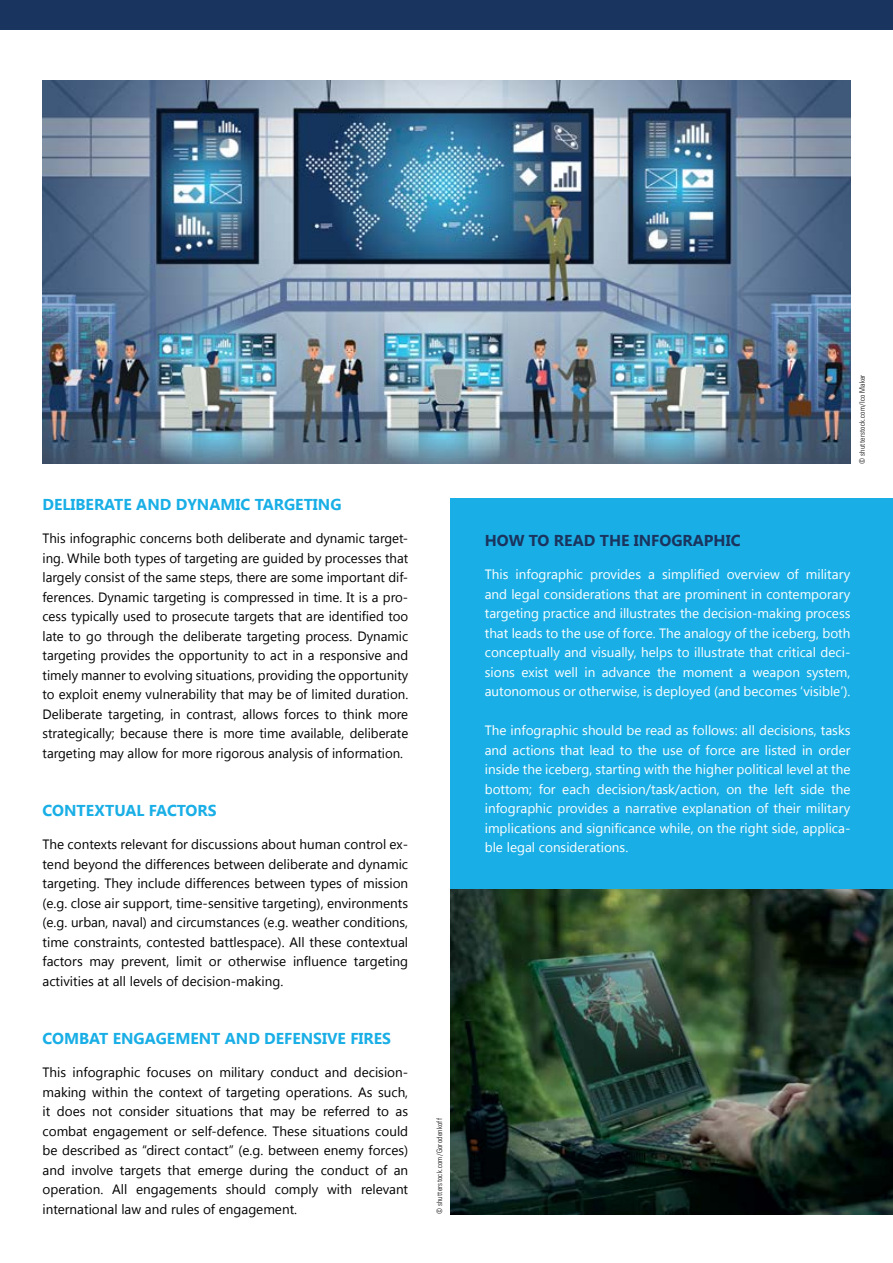
<style>
.page{position:relative;width:893px;height:1263px;background:#fff}
.page>*{position:absolute;margin:0;border:0;box-sizing:border-box;transform-origin:0 0}
.t1{font:700 15.75px "Segoe UI";color:#19afe6}
.t2{font:700 15.75px "Segoe UI";color:#19345e}
.t3{font:13.5px/19.5px "Segoe UI";color:#000;text-align:justify}
.t4{font:13.5px/19.5px "Segoe UI";color:#fff;text-align:justify}
.t5{font:300 condensed 7.5px "Univers";letter-spacing:.03em;color:#000}
</style>
<div class="page">
<div style="left:0;top:0;width:893px;height:30px;background:#19345e"></div>
<img style="left:43px;top:81px;width:807px;height:382px">
<div style="left:451px;top:499px;width:442px;height:394px;background:#19afe6"></div>
<img style="left:451px;top:889px;width:442px;height:325px">
<p class="t1" style="left:43px;top:493px;width:301px">DELIBERATE AND DYNAMIC TARGETING</p>
<p class="t3" style="left:43px;top:528px;width:367px">This infographic concerns both deliberate and dynamic target&shy;ing. While both types of targeting are guided by processes that largely consist of the same steps, there are some important dif&shy;ferences. Dynamic targeting is compressed in time. It is a pro&shy;cess typically used to prosecute targets that are identified too late to go through the deliberate targeting process. Dynamic targeting provides the opportunity to act in a responsive and timely manner to evolving situations, providing the opportunity to exploit enemy vulnerability that may be of limited duration.<br>Deliberate targeting, in contrast, allows forces to think more strategically; because there is more time available, deliberate targeting may allow for more rigorous analysis of information.</p>
<p class="t1" style="left:43px;top:799px;width:176px">CONTEXTUAL FACTORS</p>
<p class="t3" style="left:43px;top:834px;width:367px">The contexts relevant for discussions about human control ex&shy;tend beyond the differences between deliberate and dynamic targeting. They include differences between types of mission (e.g. close air support, time-sensitive targeting), environments (e.g. urban, naval) and circumstances (e.g. weather conditions, time constraints, contested battlespace). All these contextual factors may prevent, limit or otherwise influence targeting activities at all levels of decision-making.</p>
<p class="t1" style="left:43px;top:1027px;width:350px">COMBAT ENGAGEMENT AND DEFENSIVE FIRES</p>
<p class="t3" style="left:43px;top:1062px;width:367px">This infographic focuses on military conduct and decision&shy;making within the context of targeting operations. As such, it does not consider situations that may be referred to as combat engagement or self-defence. These situations could be described as “direct contact” (e.g. between enemy forces) and involve targets that emerge during the conduct of an operation. All engagements should comply with relevant international law and rules of engagement.</p>
<p class="t5" style="left:435px;top:1214px;width:98px;rotate:-90deg">© shutterstock.com/Gorodenkoff</p>
<p class="t5" style="left:858px;top:463px;width:90px;rotate:-90deg">© shutterstock.com/Ico Maker</p>
<p class="t2" style="left:485px;top:529px;width:257px">HOW TO READ THE INFOGRAPHIC</p>
<p class="t4" style="left:485px;top:564px;width:367px">This infographic provides a simplified overview of military and legal considerations that are prominent in contemporary targeting practice and illustrates the decision-making process that leads to the use of force. The analogy of the iceberg, both conceptually and visually, helps to illustrate that critical deci&shy;sions exist well in advance the moment a weapon system, autonomous or otherwise, is deployed (and becomes ‘visible’).</p>
<p class="t4" style="left:485px;top:720px;width:367px">The infographic should be read as follows: all decisions, tasks and actions that lead to the use of force are listed in order inside the iceberg, starting with the higher political level at the bottom; for each decision/task/action, on the left side the infographic provides a narrative explanation of their military implications and significance while, on the right side, applica&shy;ble legal considerations.</p>
</div>
